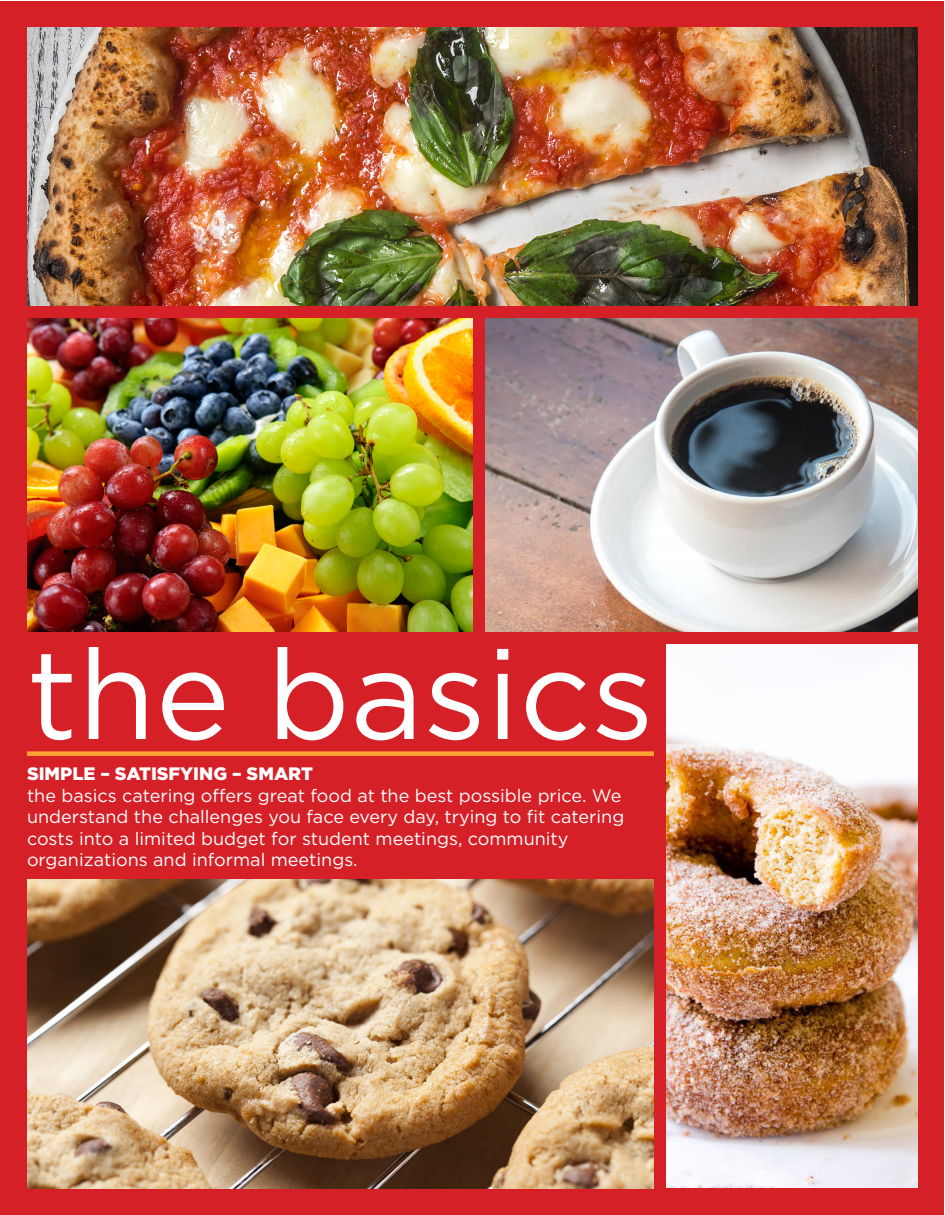
<style>
.page{position:relative;width:945px;height:1215px;background:#fff}
.page>*{position:absolute;margin:0;border:0;box-sizing:border-box;transform-origin:0 0}
.t1{font:126px "Gotham";color:#fff}
.t2{font:18px/21.6px "Gotham";color:#fff}
.t3{font:900 18px "Gotham";color:#fff}
</style>
<div class="page">
<div style="left:1px;top:1px;width:943px;height:1213px;background:#d62028"></div>
<img style="left:27px;top:27px;width:891px;height:278px">
<img style="left:27px;top:318px;width:445px;height:313px">
<img style="left:27px;top:880px;width:627px;height:308px">
<img style="left:485px;top:318px;width:433px;height:313px">
<img style="left:667px;top:644px;width:251px;height:544px">
<div style="left:27px;top:751px;width:627px;height:5px;background:#faa633"></div>
<p class="t1" style="left:27px;top:614px;width:628px">the basics</p>
<p class="t3" style="left:27px;top:761px;width:288px">SIMPLE – SATISFYING – SMART</p>
<p class="t2" style="left:27px;top:784px;width:599px">the basics catering offers great food at the best possible price. We understand the challenges you face every day, trying to fit catering costs into a limited budget for student meetings, community</p>
<p class="t2" style="left:27px;top:849px;width:332px">organizations and informal meetings.</p>
</div>
